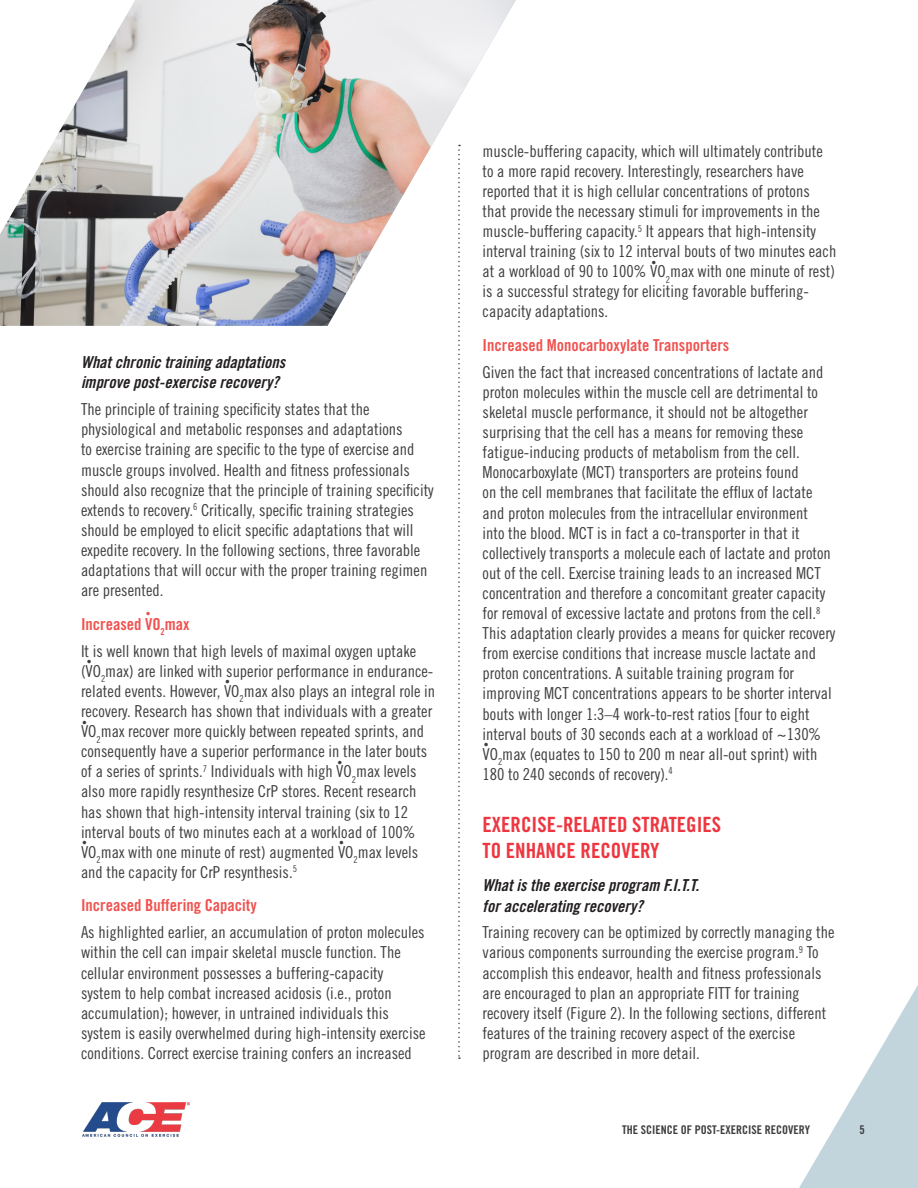
<style>
.page{position:relative;width:918px;height:1188px;background:#fff}
.page>*{position:absolute;margin:0;border:0;box-sizing:border-box;transform-origin:0 0}
.Section_Header{font:21px/25.5px "Trade Gothic LT Std Bd Cn 20";color:#ee3640}
.Body_Copy{font:16.5px/20.1px "Trade Gothic LT Std Cn 18";color:#3e3e3f}
.Subsection_Header{font:16.5px/20.1px "Trade Gothic LT Std Bd Cn 20 Obl";color:#231f20}
._3H{font:16.5px "Trade Gothic LT Std Bd Cn 20";color:#f0524f}
.t1{font:12px "Trade Gothic LT Std Bd Cn 20";color:#3e3e3f}
.Body_Copy-2{font:9.6px "Trade Gothic LT Std Cn 18";color:#3e3e3f}
._3H-2{font:9.6px "Trade Gothic LT Std Bd Cn 20";color:#f0524f}
</style>
<div class="page">
<svg style="left:799px;top:985px;width:119px;height:203px"></svg>
<img style="left:0;top:0;width:516px;height:326px">
<img style="left:82px;top:1102px;width:108px;height:35px">
<svg style="left:458px;top:145px;width:2px;height:914px"></svg>
<p class="Subsection_Header" style="left:81px;top:353px;width:206px">What chronic training adaptations improve post-exercise recovery?</p>
<p class="Body_Copy" style="left:81px;top:399px;width:354px">The principle of training specificity states that the physiological and metabolic responses and adaptations<br>to exercise training are specific to the type of exercise and muscle groups involved. Health and fitness professionals should also recognize that the principle of training specificity extends to recovery.<sup>6</sup> Critically, specific training strategies should be employed to elicit specific adaptations that will expedite recovery. In the following sections, three favorable adaptations that will occur with the proper training regimen are presented.</p>
<p class="_3H" style="left:81px;top:614px;width:110px">Increased VO<sub>2</sub>max</p>
<p class="_3H-2" style="left:146px;top:608px;width:6px">•</p>
<p class="Body_Copy" style="left:81px;top:641px;width:354px">It is well known that high levels of maximal oxygen uptake (VO<sub>2</sub>max) are linked with superior performance in endurance-</p>
<p class="Body_Copy-2" style="left:87px;top:656px;width:6px">•</p>
<p class="Body_Copy" style="left:81px;top:681px;width:356px">related events. However, VO<sub>2</sub>max also plays an integral role in</p>
<p class="Body_Copy-2" style="left:225px;top:676px;width:6px">•</p>
<p class="Body_Copy" style="left:81px;top:701px;width:353px">recovery. Research has shown that individuals with a greater<br>VO<sub>2</sub>max recover more quickly between repeated sprints, and</p>
<p class="Body_Copy-2" style="left:82px;top:716px;width:6px">•</p>
<p class="Body_Copy" style="left:81px;top:741px;width:348px">consequently have a superior performance in the later bouts of a series of sprints.<sup>7</sup> Individuals with high VO<sub>2</sub>max levels</p>
<p class="Body_Copy-2" style="left:338px;top:757px;width:6px">•</p>
<p class="Body_Copy" style="left:81px;top:781px;width:339px">also more rapidly resynthesize CrP stores. Recent research has shown that high-intensity interval training (six to 12 interval bouts of two minutes each at a workload of 100% VO<sub>2</sub>max with one minute of rest) augmented VO<sub>2</sub>max levels</p>
<p class="Body_Copy-2" style="left:82px;top:837px;width:6px">•</p>
<p class="Body_Copy-2" style="left:339px;top:837px;width:6px">•</p>
<p class="Body_Copy" style="left:81px;top:862px;width:217px">and the capacity for CrP resynthesis.<sup>5</sup></p>
<p class="_3H" style="left:81px;top:896px;width:177px">Increased Buffering Capacity</p>
<p class="Body_Copy" style="left:81px;top:922px;width:346px">As highlighted earlier, an accumulation of proton molecules within the cell can impair skeletal muscle function. The cellular environment possesses a buffering-capacity system to help combat increased acidosis (i.e., proton accumulation); however, in untrained individuals this system is easily overwhelmed during high-intensity exercise conditions. Correct exercise training confers an increased</p>
<p class="Body_Copy" style="left:483px;top:141px;width:355px">muscle-buffering capacity, which will ultimately contribute to a more rapid recovery. Interestingly, researchers have reported that it is high cellular concentrations of protons that provide the necessary stimuli for improvements in the muscle-buffering capacity.<sup>5</sup> It appears that high-intensity interval training (six to 12 interval bouts of two minutes each at a workload of 90 to 100% VO<sub>2</sub>max with one minute of rest)</p>
<p class="Body_Copy-2" style="left:652px;top:257px;width:6px">•</p>
<p class="Body_Copy" style="left:483px;top:281px;width:328px">is a successful strategy for eliciting favorable buffering&shy;capacity adaptations.</p>
<p class="_3H" style="left:483px;top:335px;width:248px">Increased Monocarboxylate Transporters</p>
<p class="Body_Copy" style="left:483px;top:362px;width:354px">Given the fact that increased concentrations of lactate and proton molecules within the muscle cell are detrimental to skeletal muscle performance, it should not be altogether surprising that the cell has a means for removing these fatigue-inducing products of metabolism from the cell.<br>Monocarboxylate (MCT) transporters are proteins found<br>on the cell membranes that facilitate the efflux of lactate and proton molecules from the intracellular environment<br>into the blood. MCT is in fact a co-transporter in that it collectively transports a molecule each of lactate and proton out of the cell. Exercise training leads to an increased MCT concentration and therefore a concomitant greater capacity for removal of excessive lactate and protons from the cell.<sup>8<br></sup>This adaptation clearly provides a means for quicker recovery from exercise conditions that increase muscle lactate and proton concentrations. A suitable training program for improving MCT concentrations appears to be shorter interval bouts with longer 1:3–4 work-to-rest ratios [four to eight interval bouts of 30 seconds each at a workload of ~130% VO<sub>2</sub>max (equates to 150 to 200 m near all-out sprint) with</p>
<p class="Body_Copy-2" style="left:484px;top:739px;width:6px">•</p>
<p class="Body_Copy" style="left:483px;top:764px;width:192px">180 to 240 seconds of recovery).<sup>4</sup></p>
<p class="Section_Header" style="left:483px;top:812px;width:240px">EXERCISE-RELATED STRATEGIES<br>TO ENHANCE RECOVERY</p>
<p class="Subsection_Header" style="left:483px;top:876px;width:218px">What is the exercise program F.I.T.T. for accelerating recovery?</p>
<p class="Body_Copy" style="left:483px;top:922px;width:353px">Training recovery can be optimized by correctly managing the various components surrounding the exercise program.<sup>9</sup> To accomplish this endeavor, health and fitness professionals are encouraged to plan an appropriate FITT for training recovery itself (Figure 2). In the following sections, different features of the training recovery aspect of the exercise program are described in more detail.</p>
<p class="t1" style="left:622px;top:1122px;width:189px">THE SCIENCE OF POST-EXERCISE RECOVERY</p>
<p class="t1" style="left:859px;top:1122px;width:7px">5</p>
</div>
